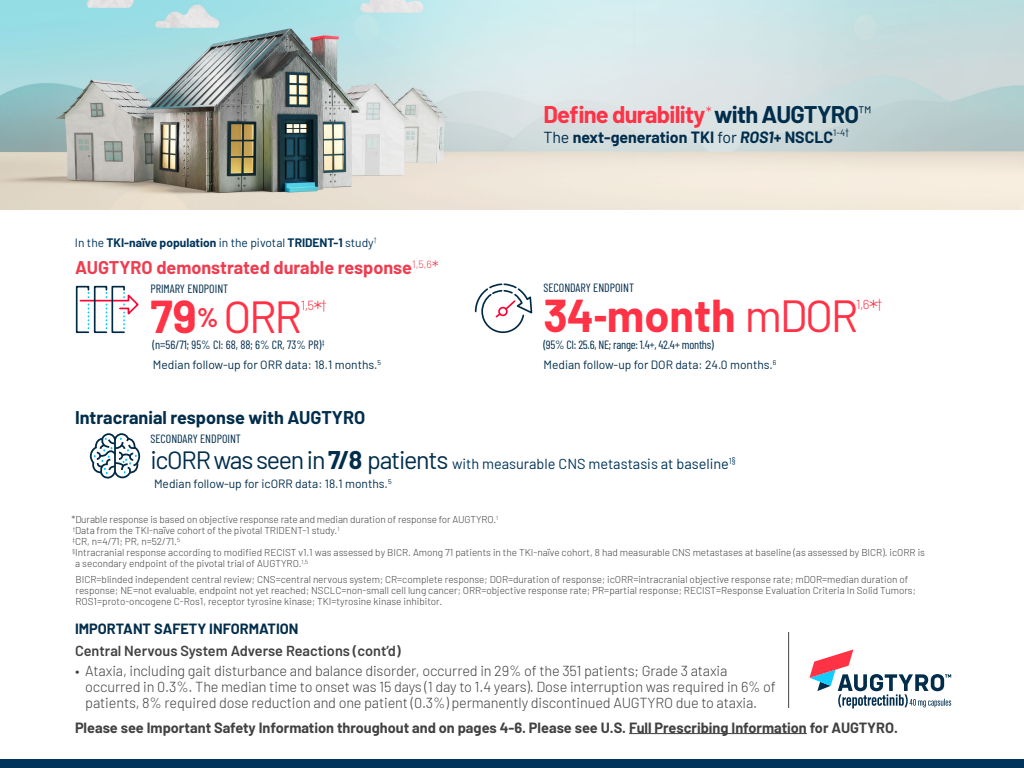
<style>
.page{position:relative;width:1024px;height:768px;background:#fff}
.page>*{position:absolute;margin:0;border:0;box-sizing:border-box;transform-origin:0 0}
.t1{font:700 45px "Barlow";color:#ff3246}
.t2{font:45px "Barlow";color:#ff3246}
.t3{font:700 23.55px "Barlow";letter-spacing:-.03em;color:#ff3246}
.t4{font:700 18px "Barlow";color:#ef3d50}
.t5{font:700 18px "Barlow";color:#002d4b}
.t6{font:700 15.95px "Barlow";color:#002d4b}
.t7{font:300 14.5px/16px "Barlow";letter-spacing:-.01em;color:#414141}
.t8{font:700 14.5px "Barlow";color:#414141}
.t9{font:14.5px "Barlow";color:#00345a}
.t10{font:600 14.5px "Barlow";color:#414141}
.t11{font:700 14.5px "Barlow";color:#002d4b}
.t12{font:300 13.1px "Barlow";color:#ff3246}
.t13{font:12px "Barlow";color:#002d4b}
.t14{font:12px "Barlow Condensed";color:#002d4b}
.t15{font:700 12px "Barlow";color:#00345a}
.t16{font:12px "Barlow Condensed";letter-spacing:-.02em;color:#002d4b}
.t17{font:300 10px/11px "Barlow";color:#414141}
.t18{font:9.3px "Barlow";color:#002d4b}
.t19{font:300 7px "Barlow";color:#00345a}
.s1{font-weight:400}
.s2{font-weight:300}
.s3{font-weight:700}
.s4{font-weight:700;font-size:26.25px}
.s5{font-size:22.5px}
.s6{color:#002d4b}
.s7{font-weight:400;font-size:19.65px;color:#002d4b}
.s8{font-style:italic}
.s9{font-size:25px;color:#002d4b}
.s10{font-weight:700;font-size:25px;color:#002d4b}
</style>
<div class="page">
<img style="left:0;top:0;width:1024px;height:210px">
<div style="left:0;top:759px;width:1024px;height:9px;background:#00345a"></div>
<svg style="left:89px;top:433px;width:52px;height:46px"></svg>
<svg style="left:75px;top:285px;width:64px;height:49px"></svg>
<svg style="left:474px;top:283px;width:59px;height:51px"></svg>
<svg style="left:810px;top:650px;width:141px;height:58px"></svg>
<hr style="left:629px;top:733px;width:178px;height:1px;background:#414141">
<hr style="left:788px;top:632px;width:1px;height:76px;background:#414141">
<p class="t15" style="left:75px;top:234px;width:300px"><span class="s1">In the</span> TKI-naïve population <span class="s1">in the pivotal</span> TRIDENT-1 <span class="s1">study</span></p>
<p class="t19" style="left:374px;top:234px;width:4px">†</p>
<h3 class="t4" style="left:75px;top:254px;width:366px">AUGTYRO demonstrated durable response<sup>1,5,6</sup><span class="s2">*</span></h3>
<p class="t14" style="left:150px;top:280px;width:79px">PRIMARY ENDPOINT</p>
<h1 class="t2" style="left:150px;top:284px;width:153px"><span class="s3">79</span><span class="s4">%</span> ORR</h1>
<h3 class="t12" style="left:301px;top:296px;width:28px">1,5<span class="s5">*</span>†</h3>
<p class="t14" style="left:153px;top:336px;width:174px">(n=56/71; 95% CI: 68, 88; 6% CR, 73% PR)<sup>‡</sup></p>
<h2 class="t3" style="left:543px;top:97px;width:330px">Define durability<sup>*</sup> <span class="s6">with AUGTYRO</span><span class="s7">™</span></h2>
<h3 class="t6" style="left:543px;top:126px;width:291px"><span class="s1">The</span> next-generation TKI <span class="s1">for</span> <span class="s8">ROS1</span>+ NSCLC</h3>
<p class="t18" style="left:833px;top:126px;width:17px">1-4†</p>
<p class="t14" style="left:544px;top:279px;width:92px">SECONDARY ENDPOINT</p>
<h1 class="t1" style="left:543px;top:283px;width:317px">34-month <span class="s1">mDOR</span></h1>
<h3 class="t12" style="left:856px;top:295px;width:28px">1,6<span class="s5">*</span>†</h3>
<p class="t16" style="left:544px;top:336px;width:172px">(95% CI: 25.6, NE; range: 1.4+, 42.4+ months)</p>
<p class="t13" style="left:153px;top:356px;width:230px">Median follow-up for ORR data: 18.1 months.<sup>5</sup></p>
<p class="t13" style="left:544px;top:356px;width:235px">Median follow-up for DOR data: 24.0 months.<sup>6</sup></p>
<h3 class="t5" style="left:75px;top:404px;width:292px">Intracranial response with AUGTYRO</h3>
<h3 class="t9" style="left:150px;top:453px;width:587px"><span class="s9">icORR was seen in</span> <span class="s10">7/8</span> <span class="s9">patients</span> with measurable CNS metastasis at baseline<sup>1§</sup></h3>
<p class="t14" style="left:150px;top:430px;width:92px">SECONDARY ENDPOINT</p>
<p class="t13" style="left:154px;top:475px;width:239px">Median follow-up for icORR data: 18.1 months.<sup>5</sup></p>
<p class="t17" style="left:72px;top:513px;width:855px">*Durable response is based on objective response rate and median duration of response for AUGTYRO.<sup>1<br>†</sup>Data from the TKI-naïve cohort of the pivotal TRIDENT-1 study.<sup>1<br>‡</sup>CR, n=4/71; PR, n=52/71.<sup>5<br>§</sup>Intracranial response according to modified RECIST v1.1 was assessed by BICR. Among 71 patients in the TKI-naïve cohort, 8 had measurable CNS metastases at baseline (as assessed by BICR). icORR is a secondary endpoint of the pivotal trial of AUGTYRO.<sup>1,5</sup></p>
<p class="t17" style="left:76px;top:573px;width:842px">BICR=blinded independent central review; CNS=central nervous system; CR=complete response; DOR=duration of response; icORR=intracranial objective response rate; mDOR=median duration of response; NE=not evaluable, endpoint not yet reached; NSCLC=non-small cell lung cancer; ORR=objective response rate; PR=partial response; RECIST=Response Evaluation Criteria In Solid Tumors;<br>ROS1=proto-oncogene C-Ros1, receptor tyrosine kinase; TKI=tyrosine kinase inhibitor.</p>
<h3 class="t11" style="left:75px;top:618px;width:225px">IMPORTANT SAFETY INFORMATION</h3>
<h3 class="t10" style="left:75px;top:640px;width:327px">Central Nervous System Adverse Reactions (cont’d)</h3>
<p class="t7" style="left:85px;top:662px;width:692px;text-indent:-10px">• Ataxia, including gait disturbance and balance disorder, occurred in 29% of the 351 patients; Grade 3 ataxia occurred in 0.3%. The median time to onset was 15 days (1 day to 1.4 years). Dose interruption was required in 6% of patients, 8% required dose reduction and one patient (0.3%) permanently discontinued AUGTYRO due to ataxia.</p>
<h3 class="t8" style="left:75px;top:717px;width:825px">Please see Important Safety Information throughout and on pages 4-6. Please see U.S. Full Prescribing Information for AUGTYRO.</h3>
</div>
